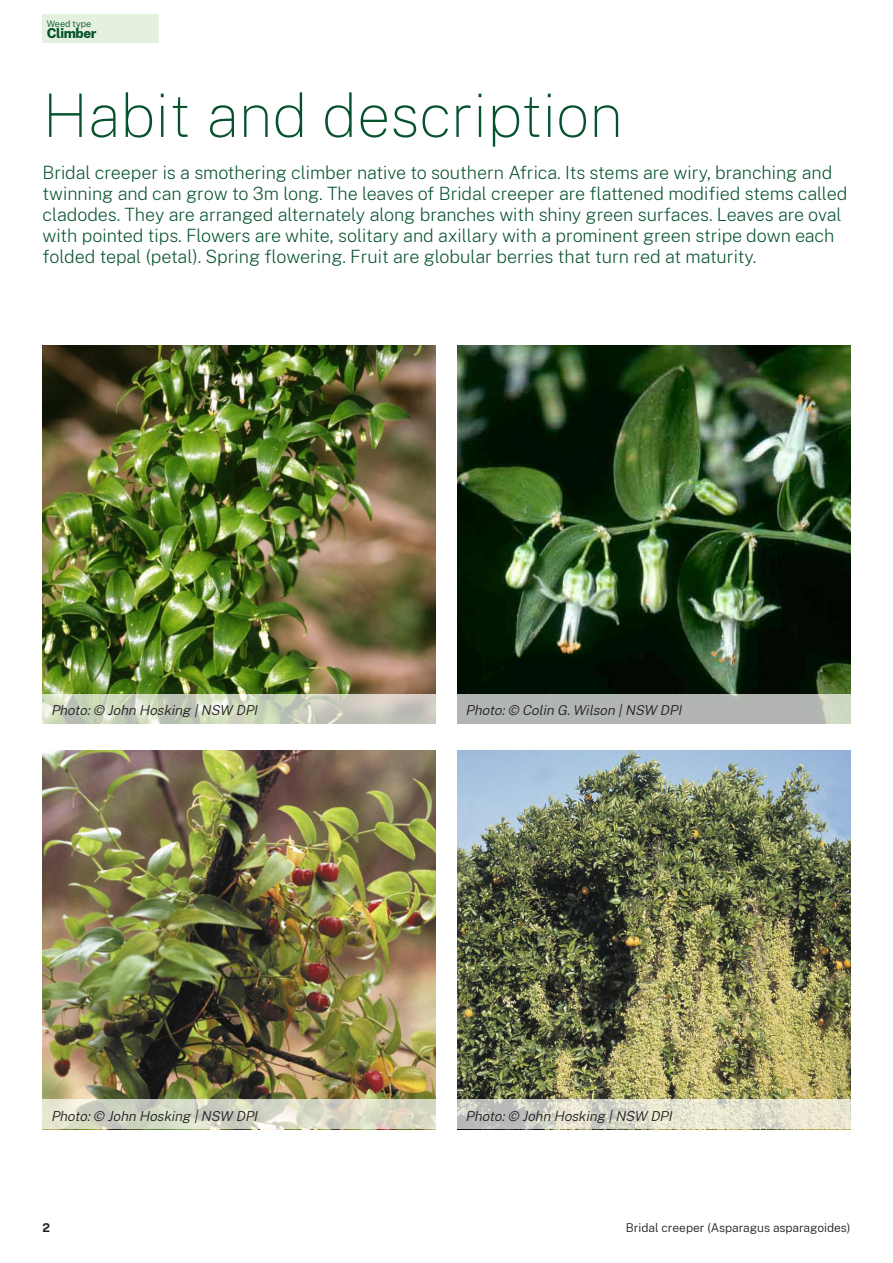
<style>
.page{position:relative;width:893px;height:1263px;background:#fff}
.page>*{position:absolute;margin:0;border:0;box-sizing:border-box;transform-origin:0 0}
.H1{font:100 60px "Public Sans";color:#05522d}
.Intro{font:200 18px/21px "Public Sans";letter-spacing:-.005em;color:#05522d}
.Caption{font:italic 300 13.5px "Public Sans";color:#231f20}
.Body{font:800 13.5px "Public Sans";letter-spacing:-.03em;color:#05522d}
.t1{font:300 12px "Public Sans";color:#231f20}
.t2{font:700 12px "Public Sans";color:#231f20}
.Small_Print{font:300 9px "Public Sans";color:#05522d}
</style>
<div class="page">
<img style="left:43px;top:345px;width:393px;height:349px">
<img style="left:457px;top:346px;width:393px;height:348px">
<img style="left:43px;top:750px;width:393px;height:349px">
<img style="left:457px;top:750px;width:393px;height:349px">
<svg style="left:43px;top:694px;width:393px;height:30px;background:#cbd1bf"></svg>
<svg style="left:43px;top:1099px;width:393px;height:30px;background:#d7d8c6"></svg>
<svg style="left:457px;top:694px;width:393px;height:30px;background:#b4b7b3"></svg>
<svg style="left:457px;top:1099px;width:393px;height:30px;background:#dbdaca"></svg>
<div style="left:43px;top:14px;width:116px;height:29px;background:#e4f1de"></div>
<p class="Small_Print" style="left:47px;top:17px;width:46px">Weed type</p>
<p class="Body" style="left:47px;top:23px;width:51px">Climber</p>
<h1 class="H1" style="left:43px;top:75px;width:582px">Habit and description</h1>
<p class="Intro" style="left:43px;top:161px;width:806px">Bridal creeper is a smothering climber native to southern Africa. Its stems are wiry, branching and twinning and can grow to 3m long. The leaves of Bridal creeper are flattened modified stems called cladodes. They are arranged alternately along branches with shiny green surfaces. Leaves are oval with pointed tips. Flowers are white, solitary and axillary with a prominent green stripe down each folded tepal (petal). Spring flowering. Fruit are globular berries that turn red at maturity.</p>
<p class="Caption" style="left:51px;top:701px;width:211px">Photo:© John Hosking |NSW DPI</p>
<p class="Caption" style="left:51px;top:1106px;width:211px">Photo:© John Hosking |NSW DPI</p>
<p class="Caption" style="left:466px;top:701px;width:221px">Photo:© Colin G.Wilson |NSW DPI</p>
<p class="Caption" style="left:466px;top:1106px;width:211px">Photo:© John Hosking |NSW DPI</p>
<p class="t2" style="left:43px;top:1219px;width:9px">2</p>
<p class="t1" style="left:626px;top:1219px;width:226px">Bridal creeper (Asparagus asparagoides)</p>
</div>
